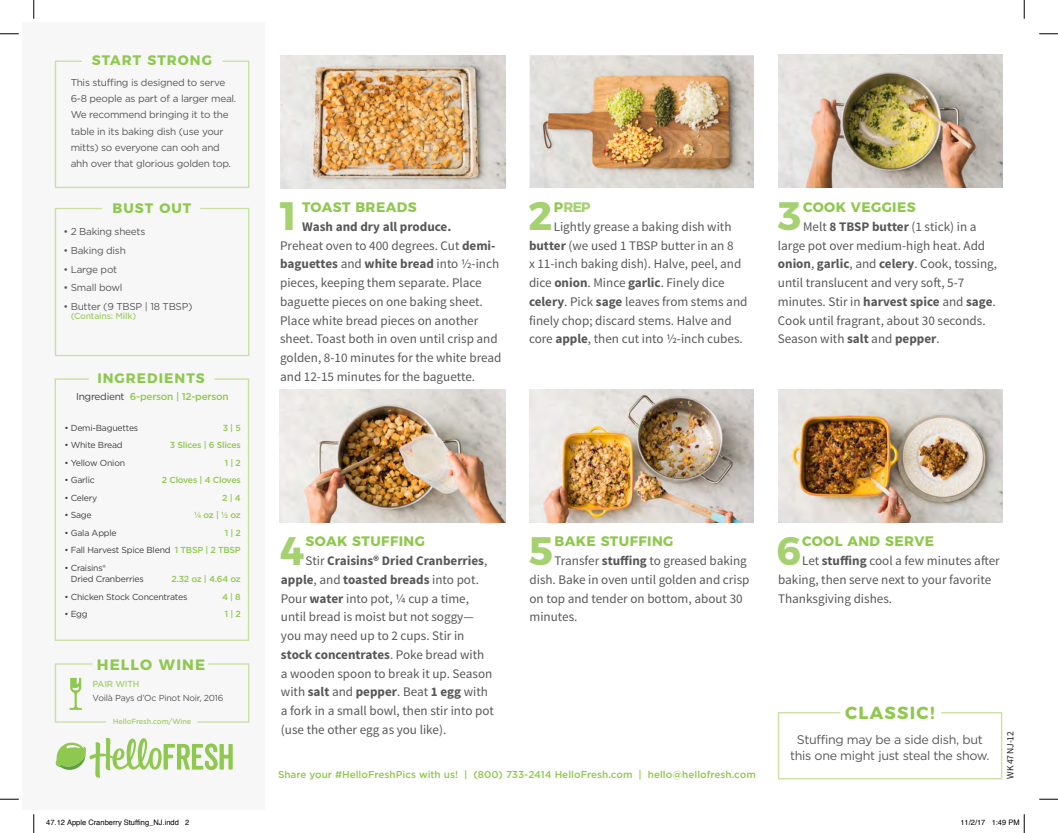
<style>
.page{position:relative;width:1058px;height:833px;background:#fff}
.page>*{position:absolute;margin:0;border:0;box-sizing:border-box;transform-origin:0 0}
.t1{font:700 39.62px "Montserrat";color:#a6d170}
.t2{font:700 17.5px "Montserrat";letter-spacing:.075em;color:#8fc84e}
.t3{font:700 15px "Montserrat";letter-spacing:.075em;color:#8fc84e}
.t4{font:700 13.75px "Montserrat";letter-spacing:.03em;color:#8fc84e}
.t5{font:700 13.75px "Montserrat";letter-spacing:.075em;color:#8fc84e}
.t6{font:700 13.75px "Montserrat";color:#a6d170}
.t7{font:13.12px/18.8px "Source Sans Pro";color:#57585a}
.t8{font:12.5px/16.8px "Gotham";letter-spacing:-.025em;color:#57585a;text-align:center}
.t9{font:10px/16.2px "Gotham";letter-spacing:-.025em;color:#57585a}
.t10{font:500 10px "Gotham";color:#8fc84e}
.t11{font:500 10px "Gotham";letter-spacing:-.025em;color:#8fc84e}
.t12{font:9.62px "Source Sans Pro";letter-spacing:-.025em;color:#231f20}
.t13{font:8.75px/11.2px "Gotham";letter-spacing:-.025em;color:#3e3e3f}
.t14{font:500 8.75px/17.5px "Gotham";letter-spacing:-.025em;color:#8fc84e;text-align:right}
.t15{font:8.75px "Gotham";letter-spacing:-.025em;color:#57585a}
.t16{font:500 8.75px "Gotham";letter-spacing:-.025em;color:#a6d170}
.t17{font:7.5px "Helvetica";color:#000}
.t18{font:500 7.5px "Gotham";letter-spacing:-.025em;color:#a6d170}
.s1{font-weight:400;color:#3e3e3f}
.s2{font-weight:700}
.s3{color:#8fc84e}
</style>
<div class="page">
<div style="left:23px;top:23px;width:242px;height:787px;background:#f7f7f8"></div>
<img style="left:281px;top:55px;width:224px;height:133px">
<img style="left:529px;top:55px;width:225px;height:133px">
<img style="left:529px;top:389px;width:224px;height:133px">
<img style="left:280px;top:389px;width:225px;height:133px">
<img style="left:778px;top:55px;width:224px;height:132px">
<img style="left:778px;top:389px;width:224px;height:133px">
<svg style="left:54px;top:207px;width:196px;height:150px"></svg>
<svg style="left:54px;top:378px;width:196px;height:263px"></svg>
<svg style="left:54px;top:60px;width:196px;height:128px"></svg>
<svg style="left:54px;top:663px;width:53px;height:60px"></svg>
<svg style="left:197px;top:663px;width:53px;height:60px"></svg>
<svg style="left:56px;top:738px;width:177px;height:39px"></svg>
<svg style="left:777px;top:712px;width:226px;height:68px"></svg>
<svg style="left:0;top:33px;width:19px;height:2px"></svg>
<svg style="left:1039px;top:33px;width:19px;height:2px"></svg>
<svg style="left:0;top:798px;width:19px;height:2px"></svg>
<svg style="left:1039px;top:798px;width:19px;height:2px"></svg>
<svg style="left:33px;top:0;width:2px;height:19px"></svg>
<svg style="left:33px;top:814px;width:2px;height:19px"></svg>
<svg style="left:1023px;top:0;width:2px;height:19px"></svg>
<svg style="left:1023px;top:814px;width:2px;height:19px"></svg>
<p class="t5" style="left:92px;top:49px;width:122px">START STRONG</p>
<p class="t9" style="left:71px;top:74px;width:167px">This stuffing is designed to serve<br>6-8 people as part of a larger meal.<br>We recommend bringing it to the table in its baking dish (use your mitts) so everyone can ooh and ahh over that glorious golden top.</p>
<p class="t4" style="left:112px;top:196px;width:80px">BUST OUT</p>
<p class="t9" style="left:63px;top:223px;width:83px">• 2 Baking sheets</p>
<p class="t9" style="left:63px;top:242px;width:64px">• Baking dish</p>
<p class="t9" style="left:63px;top:261px;width:55px">• Large pot</p>
<p class="t9" style="left:63px;top:279px;width:61px">• Small bowl</p>
<p class="t9" style="left:63px;top:298px;width:131px">• Butter (9 TBSP | 18 TBSP)</p>
<p class="t16" style="left:71px;top:310px;width:67px">(Contains: Milk)</p>
<p class="t5" style="left:97px;top:366px;width:109px">INGREDIENTS</p>
<p class="t11" style="left:76px;top:390px;width:154px"><span class="s1">Ingredient</span> 6-person | 12-person</p>
<p class="t14" style="left:162px;top:419px;width:80px">3 | 5<br>3 Slices | 6 Slices<br>1 | 2<br>2 Cloves | 4 Cloves<br>2 | 4<br>¼ oz | ½ oz<br>1 | 2<br>1 TBSP | 2 TBSP</p>
<p class="t14" style="left:171px;top:570px;width:71px">2.32 oz | 4.64 oz<br>4 | 8<br>1 | 2</p>
<p class="t13" style="left:64px;top:422px;width:75px">• Demi-Baguettes</p>
<p class="t13" style="left:64px;top:439px;width:60px">• White Bread</p>
<p class="t13" style="left:64px;top:457px;width:62px">• Yellow Onion</p>
<p class="t13" style="left:64px;top:474px;width:32px">• Garlic</p>
<p class="t13" style="left:64px;top:492px;width:35px">• Celery</p>
<p class="t13" style="left:64px;top:509px;width:29px">• Sage</p>
<p class="t13" style="left:64px;top:527px;width:54px">• Gala Apple</p>
<p class="t13" style="left:64px;top:544px;width:108px">• Fall Harvest Spice Blend</p>
<p class="t13" style="left:71px;top:562px;width:74px;text-indent:-6px">• Craisins®<br>Dried Cranberries</p>
<p class="t13" style="left:64px;top:590px;width:124px">• Chicken Stock Concentrates</p>
<p class="t13" style="left:64px;top:608px;width:25px">• Egg</p>
<p class="t3" style="left:97px;top:652px;width:110px">HELLO WINE</p>
<p class="t16" style="left:93px;top:678px;width:48px">PAIR WITH</p>
<p class="t18" style="left:113px;top:716px;width:80px">HelloFresh.com/Wine</p>
<p class="t15" style="left:93px;top:692px;width:132px">Voilà Pays d’Oc Pinot Noir, 2016</p>
<h1 class="t1" style="left:276px;top:183px;width:26px">1</h1>
<p class="t4" style="left:302px;top:196px;width:116px">TOAST BREADS</p>
<p class="t7" style="left:280px;top:217px;width:223px;text-indent:22px"><span class="s2">Wash and dry all produce.<br></span>Preheat oven to 400 degrees. Cut <span class="s2">demi&shy;baguettes</span> and <span class="s2">white bread</span> into ½-inch pieces, keeping them separate. Place baguette pieces on one baking sheet.<br>Place white bread pieces on another sheet. Toast both in oven until crisp and golden, 8-10 minutes for the white bread and 12-15 minutes for the baguette.</p>
<h1 class="t1" style="left:528px;top:183px;width:26px">2</h1>
<p class="t6" style="left:553px;top:196px;width:38px"><span class="s3">P</span>REP</p>
<p class="t7" style="left:529px;top:217px;width:220px;text-indent:25px">Lightly grease a baking dish with <span class="s2">butter</span> (we used 1 TBSP butter in an 8<br>x 11-inch baking dish). Halve, peel, and dice <span class="s2">onion</span>. Mince <span class="s2">garlic</span>. Finely dice <span class="s2">celery</span>. Pick <span class="s2">sage</span> leaves from stems and finely chop; discard stems. Halve and core <span class="s2">apple</span>, then cut into ½-inch cubes.</p>
<h1 class="t1" style="left:777px;top:183px;width:26px">3</h1>
<p class="t4" style="left:803px;top:196px;width:114px">COOK VEGGIES</p>
<p class="t7" style="left:778px;top:217px;width:221px;text-indent:25px">Melt <span class="s2">8 TBSP butter</span> (1 stick) in a large pot over medium-high heat. Add <span class="s2">onion</span>, <span class="s2">garlic</span>, and <span class="s2">celery</span>. Cook, tossing, until translucent and very soft, 5-7 minutes. Stir in <span class="s2">harvest spice</span> and <span class="s2">sage</span>.<br>Cook until fragrant, about 30 seconds.<br>Season with <span class="s2">salt</span> and <span class="s2">pepper</span>.</p>
<h1 class="t1" style="left:280px;top:518px;width:26px">4</h1>
<p class="t4" style="left:305px;top:530px;width:121px">SOAK STUFFING</p>
<p class="t7" style="left:281px;top:551px;width:214px;text-indent:25px">Stir <span class="s2">Craisins® Dried Cranberries</span>, <span class="s2">apple</span>, and <span class="s2">toasted breads</span> into pot.<br>Pour <span class="s2">water</span> into pot, ¼ cup a time, until bread is moist but not soggy— you may need up to 2 cups. Stir in <span class="s2">stock concentrates</span>. Poke bread with a wooden spoon to break it up. Season with <span class="s2">salt</span> and <span class="s2">pepper</span>. Beat <span class="s2">1 egg</span> with a fork in a small bowl, then stir into pot (use the other egg as you like).</p>
<h1 class="t1" style="left:529px;top:518px;width:26px">5</h1>
<p class="t4" style="left:554px;top:530px;width:120px">BAKE STUFFING</p>
<p class="t7" style="left:529px;top:551px;width:221px;text-indent:25px">Transfer <span class="s2">stuffing</span> to greased baking dish. Bake in oven until golden and crisp on top and tender on bottom, about 30 minutes.</p>
<p class="t10" style="left:278px;top:767px;width:479px">Share your #HelloFreshPics with us! | (800) 733-2414 HelloFresh.com | hello@hellofresh.com</p>
<h1 class="t1" style="left:776px;top:518px;width:26px">6</h1>
<p class="t4" style="left:802px;top:530px;width:133px">COOL AND SERVE</p>
<p class="t7" style="left:778px;top:551px;width:223px;text-indent:24px">Let <span class="s2">stuffing</span> cool a few minutes after baking, then serve next to your favorite<br>Thanksgiving dishes.</p>
<h2 class="t2" style="left:845px;top:698px;width:91px">CLASSIC!</h2>
<p class="t8" style="left:790px;top:730px;width:201px">Stuffing may be a side dish, but this one might just steal the show.</p>
<p class="t12" style="left:1004px;top:778px;width:49px;rotate:-90deg">WK 47 NJ-12</p>
<p class="t17" style="left:46px;top:817px;width:144px">47.12 Apple Cranberry Stuffing_NJ.indd 2</p>
<p class="t17" style="left:960px;top:817px;width:61px">11/2/17 1:49 PM</p>
</div>
